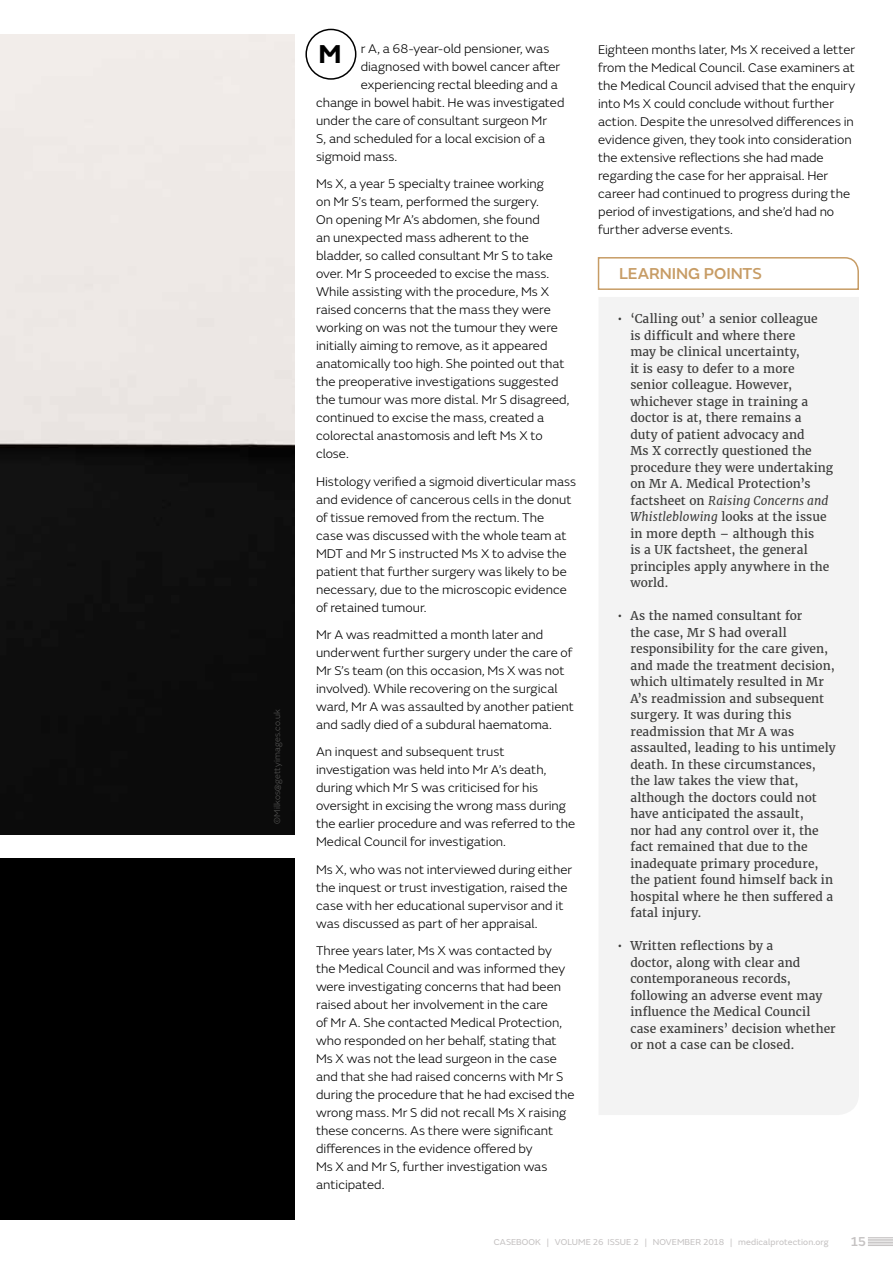
<style>
.page{position:relative;width:893px;height:1263px;background:#fff}
.page>*{position:absolute;margin:0;border:0;box-sizing:border-box;transform-origin:0 0}
.Drop_cap{font:700 27px "FS Emeric";color:#000}
.Subtitle{font:500 16.5px "FS Emeric";letter-spacing:-.005em;color:#c79c65}
.t1{font:500 13.5px "FS Emeric";color:#c5c2c2}
.contents_case_report{font:300 13.2px/18px "FS Emeric";color:#000}
.t2{font:12px/16.5px "Merriweather";letter-spacing:.01em;color:#3c3c3b}
.Issue_description{font:9px "FS Emeric";letter-spacing:.01em;color:#c5c2c2}
.Small_print{font:300 9px "FS Emeric";letter-spacing:.01em;color:#575756}
.s1{font-style:italic}
</style>
<div class="page">
<svg style="left:868px;top:1237px;width:25px;height:9px"></svg>
<div style="left:0;top:858px;width:295px;height:361px;background:#000"></div>
<div style="left:599px;top:297px;width:260px;height:818px;background:#f3f3f3"></div>
<svg style="left:597px;top:257px;width:262px;height:33px"></svg>
<img style="left:0;top:34px;width:295px;height:801px">
<div style="left:305px;top:29px;width:51px;height:51px;border:2px solid #000;border-radius:50%"></div>
<p class="Small_print" style="left:271px;top:824px;width:116px;rotate:-90deg">©Milkos@gettyimages.co.uk</p>
<p class="contents_case_report" style="left:361px;top:39px;width:190px">r A, a 68-year-old pensioner, was</p>
<p class="contents_case_report" style="left:361px;top:57px;width:201px">diagnosed with bowel cancer after</p>
<p class="contents_case_report" style="left:361px;top:75px;width:199px">experiencing rectal bleeding and a</p>
<p class="contents_case_report" style="left:316px;top:93px;width:250px">change in bowel habit. He was investigated</p>
<p class="contents_case_report" style="left:316px;top:111px;width:232px">under the care of consultant surgeon Mr</p>
<p class="contents_case_report" style="left:316px;top:129px;width:230px">S, and scheduled for a local excision of a</p>
<p class="contents_case_report" style="left:316px;top:147px;width:83px">sigmoid mass.</p>
<p class="contents_case_report" style="left:316px;top:174px;width:255px">Ms X, a year 5 specialty trainee working<br>on Mr S’s team, performed the surgery.<br>On opening Mr A’s abdomen, she found<br>an unexpected mass adherent to the bladder, so called consultant Mr S to take over. Mr S proceeded to excise the mass.<br>While assisting with the procedure, Ms X raised concerns that the mass they were working on was not the tumour they were initially aiming to remove, as it appeared anatomically too high. She pointed out that the preoperative investigations suggested the tumour was more distal. Mr S disagreed, continued to excise the mass, created a colorectal anastomosis and left Ms X to close.</p>
<p class="contents_case_report" style="left:316px;top:472px;width:262px">Histology verified a sigmoid diverticular mass and evidence of cancerous cells in the donut of tissue removed from the rectum. The<br>case was discussed with the whole team at MDT and Mr S instructed Ms X to advise the patient that further surgery was likely to be necessary, due to the microscopic evidence of retained tumour.</p>
<p class="contents_case_report" style="left:316px;top:625px;width:259px">Mr A was readmitted a month later and underwent further surgery under the care of Mr S’s team (on this occasion, Ms X was not involved). While recovering on the surgical ward, Mr A was assaulted by another patient and sadly died of a subdural haematoma.</p>
<p class="contents_case_report" style="left:316px;top:742px;width:261px">An inquest and subsequent trust investigation was held into Mr A’s death, during which Mr S was criticised for his oversight in excising the wrong mass during the earlier procedure and was referred to the Medical Council for investigation.</p>
<p class="contents_case_report" style="left:316px;top:860px;width:257px">Ms X, who was not interviewed during either the inquest or trust investigation, raised the case with her educational supervisor and it was discussed as part of her appraisal.</p>
<p class="contents_case_report" style="left:316px;top:941px;width:260px">Three years later, Ms X was contacted by the Medical Council and was informed they were investigating concerns that had been raised about her involvement in the care<br>of Mr A. She contacted Medical Protection, who responded on her behalf, stating that Ms X was not the lead surgeon in the case and that she had raised concerns with Mr S during the procedure that he had excised the wrong mass. Mr S did not recall Ms X raising these concerns. As there were significant differences in the evidence offered by<br>Ms X and Mr S, further investigation was anticipated.</p>
<p class="Drop_cap" style="left:319px;top:32px;width:25px">M</p>
<p class="contents_case_report" style="left:598px;top:40px;width:259px">Eighteen months later, Ms X received a letter from the Medical Council. Case examiners at the Medical Council advised that the enquiry into Ms X could conclude without further action. Despite the unresolved differences in evidence given, they took into consideration the extensive reflections she had made regarding the case for her appraisal. Her career had continued to progress during the period of investigations, and she’d had no further adverse events.</p>
<p class="Subtitle" style="left:619px;top:261px;width:144px">LEARNING POINTS</p>
<p class="t2" style="left:630px;top:310px;width:204px;text-indent:-13px">• ‘Calling out’ a senior colleague<br>is difficult and where there<br>may be clinical uncertainty,<br>it is easy to defer to a more senior colleague. However, whichever stage in training a doctor is at, there remains a<br>duty of patient advocacy and<br>Ms X correctly questioned the procedure they were undertaking on Mr A. Medical Protection’s factsheet on <span class="s1">Raising Concerns and<br>Whistleblowing</span> looks at the issue in more depth – although this<br>is a UK factsheet, the general principles apply anywhere in the world.</p>
<p class="t2" style="left:630px;top:607px;width:207px;text-indent:-13px">• As the named consultant for<br>the case, Mr S had overall responsibility for the care given, and made the treatment decision, which ultimately resulted in Mr<br>A’s readmission and subsequent surgery. It was during this readmission that Mr A was assaulted, leading to his untimely death. In these circumstances, the law takes the view that, although the doctors could not have anticipated the assault,<br>nor had any control over it, the fact remained that due to the inadequate primary procedure, the patient found himself back in hospital where he then suffered a fatal injury.</p>
<p class="t2" style="left:630px;top:937px;width:207px;text-indent:-13px">• Written reflections by a<br>doctor, along with clear and contemporaneous records, following an adverse event may influence the Medical Council case examiners’ decision whether or not a case can be closed.</p>
<p class="Issue_description" style="left:494px;top:1236px;width:337px">CASEBOOK | VOLUME 26 ISSUE 2 | NOVEMBER 2018 | medicalprotection.org</p>
<p class="t1" style="left:850px;top:1231px;width:18px">15</p>
</div>
